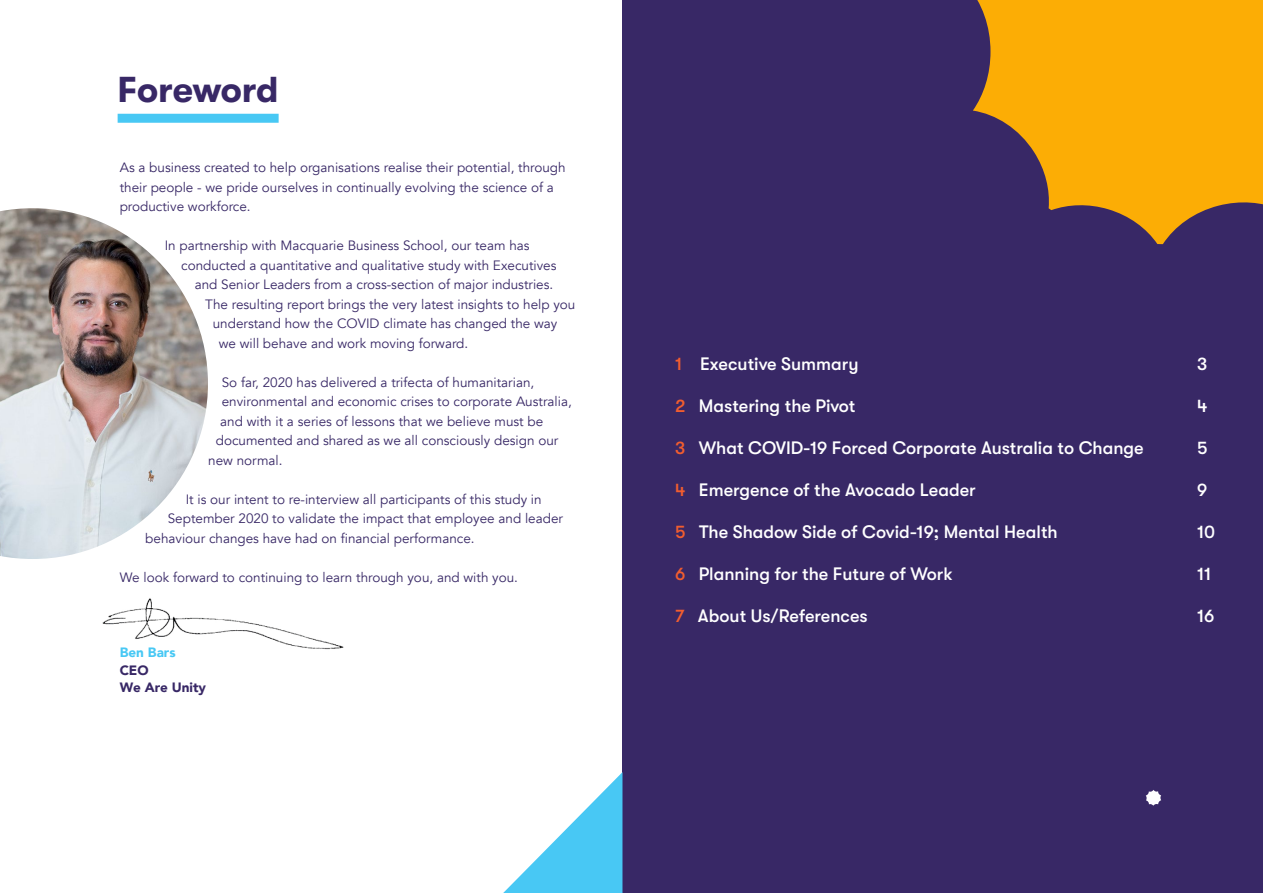
<style>
.page{position:relative;width:1263px;height:893px;background:#fff}
.page>*{position:absolute;margin:0;border:0;box-sizing:border-box;transform-origin:0 0}
.t1{font:700 36px "GT Walsheim";letter-spacing:-.005em;color:#382866}
.t2{font:500 18px "GT Walsheim";color:#fff}
.t3{font:13.5px/19.5px "Avenir";color:#382866}
.t4{font:900 13.5px/17.1px "Avenir";color:#382866}
.t5{font:900 13.5px "Avenir";color:#48c8f4}
.s1{color:#f15d2f}
</style>
<div class="page">
<div style="left:622px;top:0;width:641px;height:893px;background:#382866"></div>
<div style="left:118px;top:114px;width:161px;height:9px;background:#48c8f4"></div>
<svg style="left:1145px;top:790px;width:16px;height:16px"></svg>
<img style="left:102px;top:598px;width:242px;height:52px">
<img style="left:0;top:208px;width:208px;height:351px">
<svg style="left:973px;top:0;width:290px;height:244px;fill:#fcad05"></svg>
<svg style="left:503px;top:772px;width:119px;height:121px"></svg>
<h1 class="t1" style="left:118px;top:69px;width:162px">Foreword</h1>
<p class="t3" style="left:120px;top:158px;width:447px">As a business created to help organisations realise their potential, through their people - we pride ourselves in continually evolving the science of a productive workforce.</p>
<p class="t3" style="left:165px;top:236px;width:366px">In partnership with Macquarie Business School, our team has</p>
<p class="t3" style="left:181px;top:256px;width:377px">conducted a quantitative and qualitative study with Executives</p>
<p class="t3" style="left:195px;top:275px;width:360px">and Senior Leaders from a cross-section of major industries.</p>
<p class="t3" style="left:205px;top:295px;width:372px">The resulting report brings the very latest insights to help you</p>
<p class="t3" style="left:213px;top:314px;width:346px">understand how the COVID climate has changed the way</p>
<p class="t3" style="left:219px;top:334px;width:251px">we will behave and work moving forward.</p>
<p class="t3" style="left:222px;top:373px;width:314px">So far, 2020 has delivered a trifecta of humanitarian,</p>
<p class="t3" style="left:222px;top:392px;width:351px">environmental and economic crises to corporate Australia,</p>
<p class="t3" style="left:220px;top:412px;width:324px">and with it a series of lessons that we believe must be</p>
<p class="t3" style="left:216px;top:431px;width:344px">documented and shared as we all consciously design our</p>
<p class="t3" style="left:208px;top:451px;width:76px">new normal.</p>
<p class="t3" style="left:186px;top:490px;width:357px">It is our intent to re-interview all participants of this study in</p>
<p class="t3" style="left:168px;top:509px;width:397px">September 2020 to validate the impact that employee and leader</p>
<p class="t3" style="left:145px;top:529px;width:331px">behaviour changes have had on financial performance.</p>
<p class="t3" style="left:120px;top:568px;width:400px">We look forward to continuing to learn through you, and with you.</p>
<p class="t5" style="left:120px;top:641px;width:57px">Ben Bars</p>
<p class="t4" style="left:120px;top:661px;width:88px">CEO<br>We Are Unity</p>
<h2 class="t2" style="left:675px;top:354px;width:185px"><span class="s1">1</span> Executive Summary</h2>
<h2 class="t2" style="left:1197px;top:354px;width:12px">3</h2>
<h2 class="t2" style="left:675px;top:396px;width:182px"><span class="s1">2</span> Mastering the Pivot</h2>
<h2 class="t2" style="left:1197px;top:396px;width:12px">4</h2>
<h2 class="t2" style="left:675px;top:438px;width:470px"><span class="s1">3</span> What COVID-19 Forced Corporate Australia to Change</h2>
<h2 class="t2" style="left:1197px;top:438px;width:12px">5</h2>
<h2 class="t2" style="left:675px;top:480px;width:302px"><span class="s1">4</span> Emergence of the Avocado Leader</h2>
<h2 class="t2" style="left:1197px;top:480px;width:12px">9</h2>
<h2 class="t2" style="left:675px;top:522px;width:384px"><span class="s1">5</span> The Shadow Side of Covid-19; Mental Health</h2>
<h2 class="t2" style="left:1197px;top:522px;width:20px">10</h2>
<h2 class="t2" style="left:675px;top:564px;width:279px"><span class="s1">6</span> Planning for the Future of Work</h2>
<h2 class="t2" style="left:1197px;top:564px;width:16px">11</h2>
<h2 class="t2" style="left:675px;top:606px;width:194px"><span class="s1">7</span> About Us/References</h2>
<h2 class="t2" style="left:1197px;top:606px;width:19px">16</h2>
</div>
